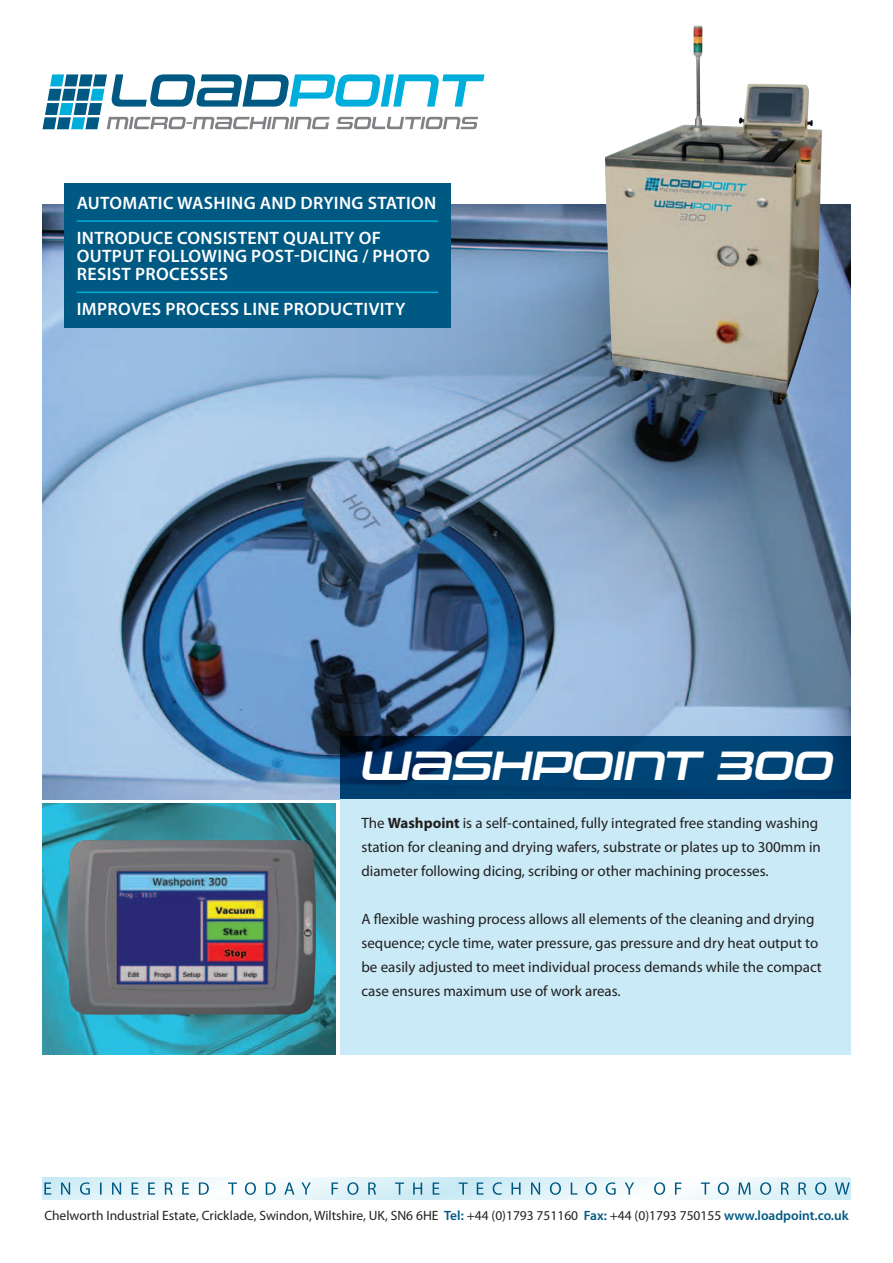
<style>
.page{position:relative;width:893px;height:1263px;background:#fff}
.page>*{position:absolute;margin:0;border:0;box-sizing:border-box;transform-origin:0 0}
.t1{font:italic 42px "Uniwars Sb";letter-spacing:-.005em;color:#fff}
.t2{font:600 18px/35px "Myriad Pro";letter-spacing:.02em;color:#fff}
.t3{font:15px/24px "Myriad Pro";color:#231f20}
.t4{font:13.5px "Myriad Pro";color:#231f20}
.s1{font-weight:700}
.s2{font-weight:600;color:#005983}
</style>
<div class="page">
<img style="left:43px;top:804px;width:293px;height:250px">
<img style="left:43px;top:204px;width:807px;height:595px">
<svg style="left:43px;top:1178px;width:807px;height:21px"></svg>
<svg style="left:43px;top:74px;width:441px;height:55px"></svg>
<svg style="left:340px;top:736px;width:510px;height:63px;background:#003c6d"></svg>
<div style="left:340px;top:799px;width:510px;height:255px;background:#c9eaf6"></div>
<svg style="left:44px;top:1182px;width:806px;height:13px"></svg>
<img style="left:68px;top:840px;width:248px;height:175px">
<img style="left:605px;top:26px;width:217px;height:379px">
<div style="left:64px;top:183px;width:387px;height:144px;background:#005983"></div>
<hr style="left:77px;top:220px;width:361px;height:2px;background:#00aedc">
<hr style="left:77px;top:292px;width:361px;height:1px;background:#00aedc">
<p class="t2" style="left:77px;top:185px;width:361px">AUTOMATIC WASHING AND DRYING STATION<br>INTRODUCE CONSISTENT QUALITY OF</p>
<p class="t2" style="left:77px;top:247px;width:355px;line-height:18px">OUTPUT FOLLOWING POST-DICING / PHOTO<br>RESIST PROCESSES</p>
<p class="t2" style="left:77px;top:291px;width:330px">IMPROVES PROCESS LINE PRODUCTIVITY</p>
<h1 class="t1" style="left:359px;top:741px;width:474px">WASHPOINT 300</h1>
<p class="t3" style="left:361px;top:810px;width:461px">The <span class="s1">Washpoint</span> is a self-contained, fully integrated free standing washing station for cleaning and drying wafers, substrate or plates up to 300mm in diameter following dicing, scribing or other machining processes.</p>
<p class="t3" style="left:361px;top:906px;width:462px">A flexible washing process allows all elements of the cleaning and drying sequence; cycle time, water pressure, gas pressure and dry heat output to be easily adjusted to meet individual process demands while the compact case ensures maximum use of work areas.</p>
<p class="t4" style="left:44px;top:1207px;width:806px">Chelworth Industrial Estate, Cricklade, Swindon, Wiltshire, UK, SN6 6HE <span class="s2">TEL:</span> +44 (0)1793 751160 <span class="s2">FAX:</span> +44 (0)1793 750155 <span class="s2">WWW.LOADPOINT.CO.UK</span></p>
</div>
